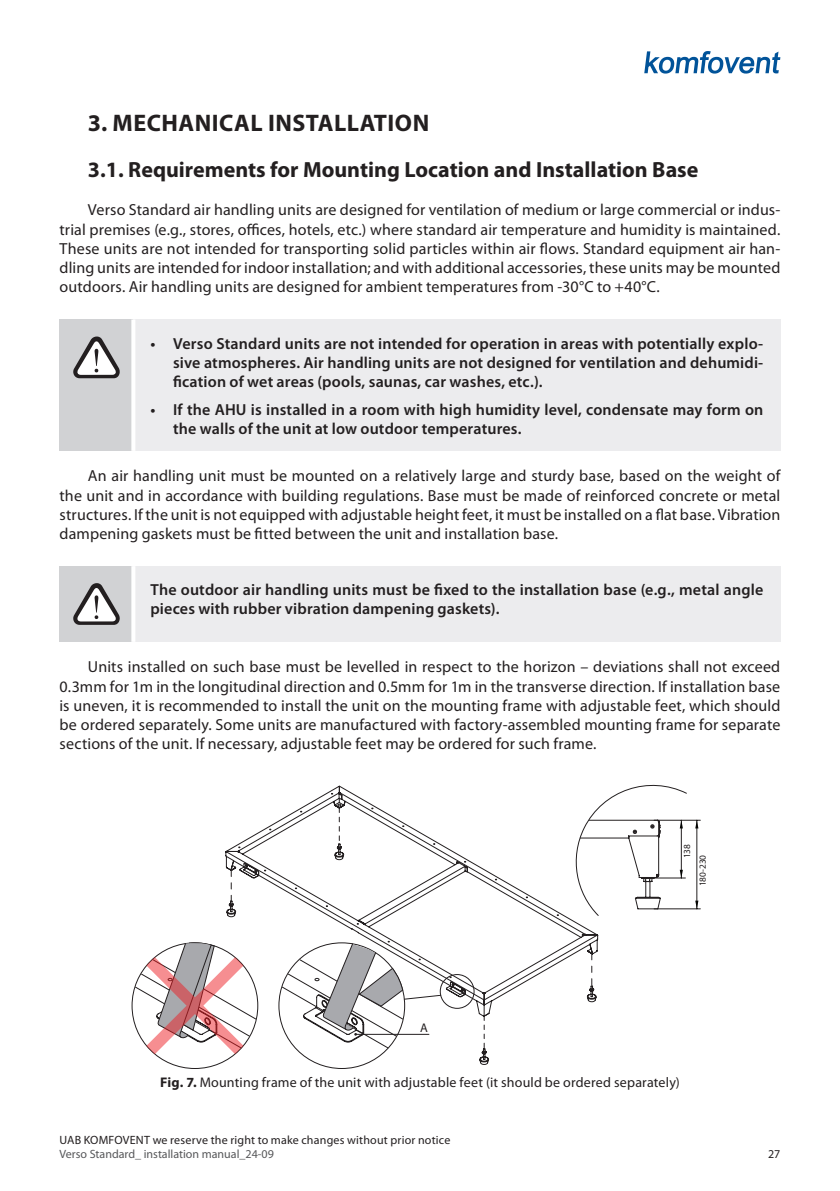
<style>
.page{position:relative;width:840px;height:1191px;background:#fff}
.page>*{position:absolute;margin:0;border:0;box-sizing:border-box;transform-origin:0 0}
.t1{font:700 24px "Myriad Pro";letter-spacing:.02em;color:#231f20}
.t2{font:700 22px "Myriad Pro";color:#231f20}
.t3{font:16px/19.2px "Myriad Pro";letter-spacing:.01em;color:#231f20;text-align:justify}
.t4{font:600 16px/19.2px "Myriad Pro";letter-spacing:.01em;color:#231f20}
.t5{font:14px "Myriad Pro";letter-spacing:.015em;color:#231f20}
.t6{font:12.6px "Myriad Pro";color:#231f20}
.t7{font:12px "Myriad Pro";letter-spacing:.015em;color:#231f20}
.t8{font:12px "Myriad Pro";color:#57585a}
.t9{font:9.4px/15.6px "Myriad Pro";color:#231f20}
.s1{font-weight:700}
</style>
<div class="page">
<svg style="left:644px;top:51px;width:136px;height:23px"></svg>
<div style="left:60px;top:319px;width:73px;height:132px;background:#d1d2d4"></div>
<div style="left:133px;top:319px;width:647px;height:132px;background:#ececee"></div>
<svg style="left:131px;top:319px;width:4px;height:132px"></svg>
<svg style="left:73px;top:336px;width:47px;height:42px"></svg>
<div style="left:60px;top:566px;width:73px;height:76px;background:#d1d2d4"></div>
<div style="left:133px;top:566px;width:647px;height:76px;background:#ececee"></div>
<svg style="left:131px;top:566px;width:4px;height:76px"></svg>
<svg style="left:73px;top:583px;width:47px;height:42px"></svg>
<svg style="left:225px;top:785px;width:373px;height:232px"></svg>
<svg style="left:238px;top:793px;width:320px;height:185px"></svg>
<svg style="left:239px;top:803px;width:226px;height:194px"></svg>
<svg style="left:339px;top:808px;width:1px;height:37px"></svg>
<svg style="left:586px;top:953px;width:10px;height:49px"></svg>
<svg style="left:479px;top:1016px;width:10px;height:49px"></svg>
<svg style="left:226px;top:870px;width:10px;height:47px"></svg>
<div style="left:440px;top:974px;width:34px;height:34px;border:1px solid #231f20;border-radius:50%"></div>
<svg style="left:281px;top:943px;width:160px;height:106px"></svg>
<hr style="left:653px;top:820px;width:47px;height:1px;background:#231f20">
<hr style="left:653px;top:908px;width:47px;height:1px;background:#231f20">
<hr style="left:696px;top:820px;width:1px;height:89px;background:#231f20">
<svg style="left:694px;top:820px;width:4px;height:8px"></svg>
<svg style="left:694px;top:900px;width:4px;height:9px"></svg>
<svg style="left:569px;top:784px;width:117px;height:132px"></svg>
<svg style="left:134px;top:942px;width:123px;height:112px"></svg>
<h1 class="t1" style="left:88px;top:108px;width:342px">3. MECHANICAL INSTALLATION</h1>
<h2 class="t2" style="left:88px;top:155px;width:611px">3.1. Requirements for Mounting Location and Installation Base</h2>
<p class="t3" style="left:60px;top:200px;width:722px;text-indent:28px">Verso Standard air handling units are designed for ventilation of medium or large commercial or indus&shy;trial premises (e.g., stores, offices, hotels, etc.) where standard air temperature and humidity is maintained.<br>These units are not intended for transporting solid particles within air flows. Standard equipment air han&shy;dling units are intended for indoor installation; and with additional accessories, these units may be mounted outdoors. Air handling units are designed for ambient temperatures from -30°C to +40°C.</p>
<p class="t4" style="left:173px;top:333px;width:591px;text-align:justify;text-indent:-23px">• Verso Standard units are not intended for operation in areas with potentially explo&shy;sive atmospheres. Air handling units are not designed for ventilation and dehumidi&shy;fication of wet areas (pools, saunas, car washes, etc.).</p>
<p class="t4" style="left:173px;top:399px;width:591px;text-indent:-23px">• If the AHU is installed in a room with high humidity level, condensate may form on the walls of the unit at low outdoor temperatures.</p>
<p class="t3" style="left:60px;top:466px;width:722px;text-indent:28px">An air handling unit must be mounted on a relatively large and sturdy base, based on the weight of the unit and in accordance with building regulations. Base must be made of reinforced concrete or metal structures. If the unit is not equipped with adjustable height feet, it must be installed on a flat base. Vibration dampening gaskets must be fitted between the unit and installation base.</p>
<p class="t4" style="left:150px;top:580px;width:614px">The outdoor air handling units must be fixed to the installation base (e.g., metal angle pieces with rubber vibration dampening gaskets).</p>
<p class="t3" style="left:60px;top:657px;width:722px;text-indent:28px">Units installed on such base must be levelled in respect to the horizon – deviations shall not exceed 0.3mm for 1m in the longitudinal direction and 0.5mm for 1m in the transverse direction. If installation base is uneven, it is recommended to install the unit on the mounting frame with adjustable feet, which should be ordered separately. Some units are manufactured with factory-assembled mounting frame for separate sections of the unit. If necessary, adjustable feet may be ordered for such frame.</p>
<p class="t6" style="left:420px;top:1020px;width:9px">A</p>
<p class="t9" style="left:678px;top:886px;width:44px;text-indent:28px;rotate:-90deg">138<br>180-230</p>
<p class="t5" style="left:160px;top:1074px;width:521px"><span class="s1">Fig. 7.</span> Mounting frame of the unit with adjustable feet (it should be ordered separately)</p>
<p class="t7" style="left:60px;top:1132px;width:392px">UAB KOMFOVENT we reserve the right to make changes without prior notice</p>
<p class="t8" style="left:60px;top:1146px;width:216px">Verso Standard_ installation manual_24-09</p>
<p class="t7" style="left:767px;top:1146px;width:14px">27</p>
</div>
